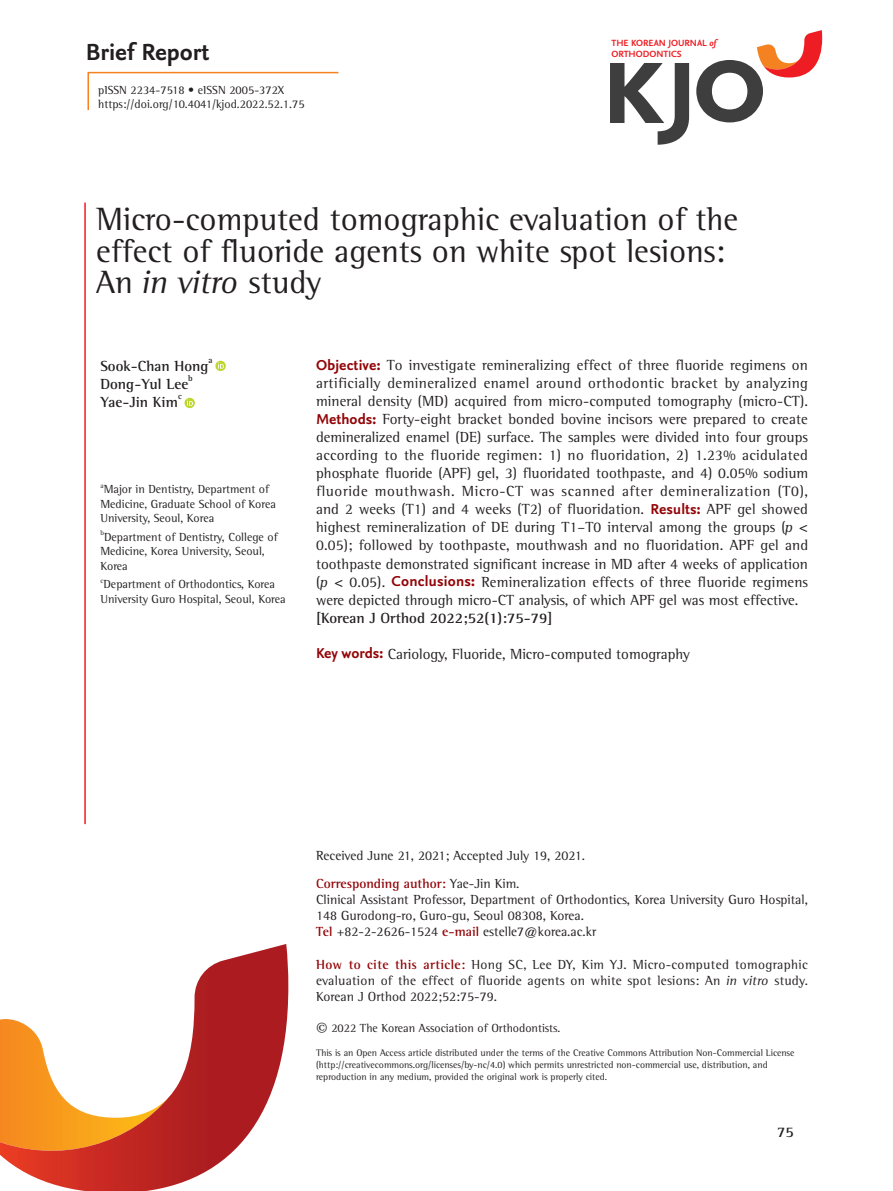
<style>
.page{position:relative;width:893px;height:1191px;background:#fff}
.page>*{position:absolute;margin:0;border:0;box-sizing:border-box;transform-origin:0 0}
.t1{font:33px/31.3px "Rotis Semi Serif Std";color:#231f20}
.t2{font:700 24.3px "Nexus Sans Pro";color:#231f20}
.t3{font:15px/18px "Rotis Semi Serif Std";color:#231f20;text-align:justify}
.t4{font:700 15px "Rotis Semi Serif Std";color:#231f20}
.t5{font:13.5px/16.2px "Rotis Semi Serif Std";color:#231f20}
.t6{font:12px/14.4px "Rotis Semi Serif Std";color:#231f20}
.t7{font:9.75px/11.7px "Rotis Semi Serif Std";color:#231f20}
.t8{font:700 9.45px "Nexus Sans Pro";color:#ee1d23}
.t9{font:700 8.7px "Rotis Semi Serif Std";color:#231f20}
.t10{font:7.05px "Rotis Semi Serif Std";color:#231f20}
.s1{font-style:italic}
.s2{font-family:"Nexus Sans Pro";font-weight:700;color:#920407}
.s3{font-weight:700;color:#920407}
.s4{font-family:"Minion Pro";font-size:16.5px}
</style>
<div class="page">
<svg style="left:0;top:944px;width:288px;height:247px"></svg>
<svg style="left:215px;top:361px;width:11px;height:10px"></svg>
<svg style="left:218px;top:362px;width:6px;height:6px"></svg>
<svg style="left:184px;top:398px;width:11px;height:10px"></svg>
<svg style="left:187px;top:399px;width:6px;height:7px"></svg>
<hr style="left:84px;top:203px;width:2px;height:621px;background:#ee1d23">
<svg style="left:696px;top:30px;width:126px;height:92px"></svg>
<svg style="left:610px;top:63px;width:79px;height:82px"></svg>
<svg style="left:87px;top:71px;width:252px;height:40px"></svg>
<p class="t8" style="left:611px;top:36px;width:106px">THE KOREAN JOURNAL <span class="s1">of</span></p>
<h2 class="t2" style="left:86px;top:34px;width:125px">Brief Report</h2>
<p class="t8" style="left:611px;top:47px;width:72px">ORTHODONTICS</p>
<p class="t6" style="left:98px;top:82px;width:208px">pISSN 2234-7518 • eISSN 2005-372X https://doi.org/10.4041/kjod.2022.52.1.75</p>
<h1 class="t1" style="left:96px;top:203px;width:644px">Micro-computed tomographic evaluation of the effect of fluoride agents on white spot lesions:<br>An <span class="s1">in vitro</span> study</h1>
<p class="t4" style="left:100px;top:356px;width:110px">Sook-Chan Hong</p>
<p class="t9" style="left:209px;top:355px;width:6px">a</p>
<p class="t4" style="left:100px;top:374px;width:89px">Dong-Yul Lee</p>
<p class="t9" style="left:188px;top:373px;width:6px">b</p>
<p class="t4" style="left:100px;top:392px;width:79px">Yae-Jin Kim</p>
<p class="t9" style="left:178px;top:391px;width:5px">c</p>
<p class="t10" style="left:100px;top:481px;width:5px">a</p>
<p class="t6" style="left:100px;top:482px;width:177px">Major in Dentistry, Department of<br>Medicine, Graduate School of Korea<br>University, Seoul, Korea</p>
<p class="t10" style="left:100px;top:529px;width:5px">b</p>
<p class="t6" style="left:100px;top:529px;width:179px;text-indent:4px">Department of Dentistry, College of<br>Medicine, Korea University, Seoul,<br>Korea</p>
<p class="t10" style="left:100px;top:576px;width:4px">c</p>
<p class="t6" style="left:100px;top:577px;width:187px">Department of Orthodontics, Korea<br>University Guro Hospital, Seoul, Korea</p>
<p class="t3" style="left:316px;top:356px;width:494px"><span class="s2">Objective:</span> To investigate remineralizing effect of three fluoride regimens on artificially demineralized enamel around orthodontic bracket by analyzing mineral density (MD) acquired from micro-computed tomography (micro-CT).<br><span class="s2">Methods:</span> Forty-eight bracket bonded bovine incisors were prepared to create demineralized enamel (DE) surface. The samples were divided into four groups according to the fluoride regimen: 1) no fluoridation, 2) 1.23% acidulated phosphate fluoride (APF) gel, 3) fluoridated toothpaste, and 4) 0.05% sodium fluoride mouthwash. Micro-CT was scanned after demineralization (T0), and 2 weeks (T1) and 4 weeks (T2) of fluoridation. <span class="s2">Results:</span> APF gel showed highest remineralization of DE during T1–T0 interval among the groups (<span class="s1">p</span> &lt; 0.05); followed by toothpaste, mouthwash and no fluoridation. APF gel and toothpaste demonstrated significant increase in MD after 4 weeks of application (<span class="s1">p</span> &lt; 0.05). <span class="s2">Conclusions:</span> Remineralization effects of three fluoride regimens were depicted through micro-CT analysis, of which APF gel was most effective.</p>
<p class="t4" style="left:316px;top:608px;width:238px">[Korean J Orthod 2022;52(1):75-79]</p>
<p class="t3" style="left:316px;top:644px;width:375px"><span class="s2">Key words:</span> Cariology, Fluoride, Micro-computed tomography</p>
<p class="t5" style="left:316px;top:841px;width:270px;line-height:28px">Received June 21, 2021; Accepted July 19, 2021.<br><span class="s3">Corresponding author:</span> Yae-Jin Kim.</p>
<p class="t5" style="left:316px;top:891px;width:493px">Clinical Assistant Professor, Department of Orthodontics, Korea University Guro Hospital,<br>148 Gurodong-ro, Guro-gu, Seoul 08308, Korea.<br><span class="s3">Tel</span> +82-2-2626-1524 <span class="s3">e-mail</span> estelle7@korea.ac.kr</p>
<p class="t5" style="left:316px;top:956px;width:493px;text-align:justify"><span class="s3">How to cite this article:</span> Hong SC, Lee DY, Kim YJ. Micro-computed tomographic evaluation of the effect of fluoride agents on white spot lesions: An <span class="s1">in vitro</span> study.<br>Korean J Orthod 2022;52:75-79.</p>
<p class="t6" style="left:316px;top:1020px;width:246px"><span class="s4">©</span> 2022 The Korean Association of Orthodontists.</p>
<p class="t7" style="left:316px;top:1047px;width:480px">This is an Open Access article distributed under the terms of the Creative Commons Attribution Non-Commercial License (http://creativecommons.org/licenses/by-nc/4.0) which permits unrestricted non-commercial use, distribution, and reproduction in any medium, provided the original work is properly cited.</p>
<p class="t4" style="left:777px;top:1122px;width:18px">75</p>
</div>
